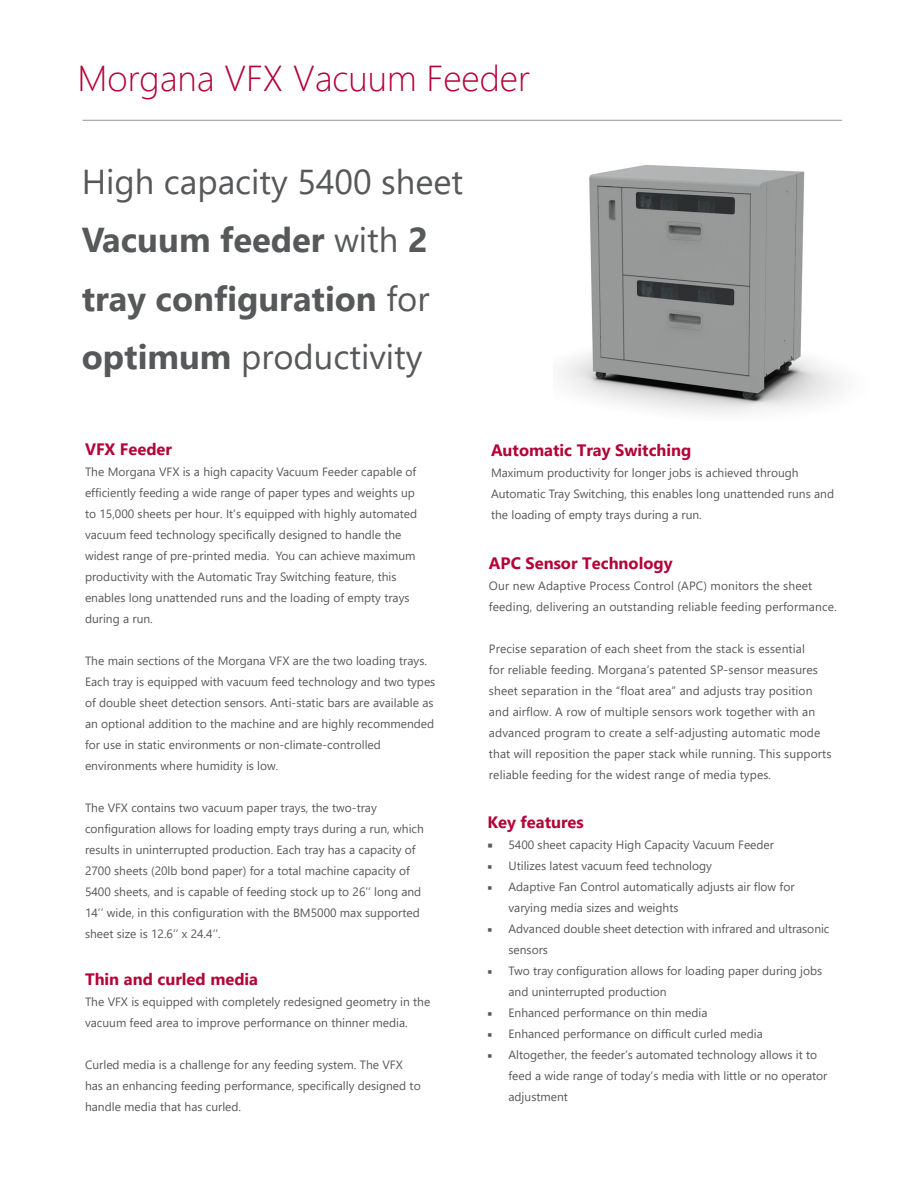
<style>
.page{position:relative;width:918px;height:1188px;background:#fff}
.page>*{position:absolute;margin:0;border:0;box-sizing:border-box;transform-origin:0 0}
.t1{font:300 36px "Segoe UI";color:#b30437}
.Main_body_text_v2_121118{font:34.5px/58.5px "Segoe UI";color:#57585a}
.Headings{font:700 16.5px "Segoe UI";color:#b30437}
.Paragraph_Style_1{font:700 16.5px "Segoe UI";color:#b30437}
.Headings-2{font:12px/21px "Segoe UI";color:#57585a}
.Paragraph_Style_1-2{font:12px/21px "Segoe UI";color:#57585a}
.s1{font-weight:700}
.s2{font-family:"Minion Pro";font-size:13.5px}
.s3{font-family:"Minion Pro"}
</style>
<div class="page">
<img style="left:562px;top:164px;width:280px;height:250px">
<hr style="left:82px;top:120px;width:760px;height:1px;background:#939598">
<p class="t1" style="left:78px;top:44px;width:454px">Morgana VFX Vacuum Feeder</p>
<p class="Main_body_text_v2_121118" style="left:82px;top:149px;width:383px">High capacity 5400 sheet<br><span class="s1">Vacuum feeder</span> with <span class="s1">2 tray configuration</span> for <span class="s1">optimum</span> productivity</p>
<p class="Headings" style="left:85px;top:434px;width:89px">VFX Feeder</p>
<p class="Headings-2" style="left:85px;top:460px;width:334px">The Morgana VFX is a high capacity Vacuum Feeder capable of efficiently feeding a wide range of paper types and weights up to 15,000 sheets per hour. It’s equipped with highly automated vacuum feed technology specifically designed to handle the widest range of pre-printed media. You can achieve maximum productivity with the Automatic Tray Switching feature, this enables long unattended runs and the loading of empty trays during a run.</p>
<p class="Paragraph_Style_1-2" style="left:85px;top:649px;width:352px">The main sections of the Morgana VFX are the two loading trays.<br>Each tray is equipped with vacuum feed technology and two types of double sheet detection sensors. Anti-static bars are available as an optional addition to the machine and are highly recommended for use in static environments or non-climate-controlled environments where humidity is low.</p>
<p class="Paragraph_Style_1-2" style="left:85px;top:796px;width:340px">The VFX contains two vacuum paper trays, the two-tray configuration allows for loading empty trays during a run, which results in uninterrupted production. Each tray has a capacity of 2700 sheets (20lb bond paper) for a total machine capacity of 5400 sheets, and is capable of feeding stock up to 26’’ long and 14’’ wide, in this configuration with the BM5000 max supported sheet size is 12.6’’ x 24.4’’.</p>
<p class="Paragraph_Style_1" style="left:85px;top:964px;width:175px">Thin and curled media</p>
<p class="Paragraph_Style_1-2" style="left:85px;top:990px;width:347px">The VFX is equipped with completely redesigned geometry in the vacuum feed area to improve performance on thinner media.</p>
<p class="Paragraph_Style_1-2" style="left:85px;top:1053px;width:337px">Curled media is a challenge for any feeding system. The VFX has an enhancing feeding performance, specifically designed to handle media that has curled.</p>
<p class="Headings" style="left:491px;top:435px;width:202px">Automatic Tray Switching</p>
<p class="Headings-2" style="left:491px;top:462px;width:345px">Maximum productivity for longer jobs is achieved through<br>Automatic Tray Switching, this enables long unattended runs and the loading of empty trays during a run.</p>
<p class="Paragraph_Style_1" style="left:489px;top:548px;width:185px">APC Sensor Technology</p>
<p class="Paragraph_Style_1-2" style="left:489px;top:574px;width:349px">Our new Adaptive Process Control (APC) monitors the sheet feeding, delivering an outstanding reliable feeding performance.</p>
<p class="Headings-2" style="left:489px;top:637px;width:344px">Precise separation of each sheet from the stack is essential<br>for reliable feeding. Morgana’s patented SP-sensor measures sheet separation in the “float area” and adjusts tray position and airflow. A row of multiple sensors work together with an advanced program to create a self-adjusting automatic mode that will reposition the paper stack while running. This supports reliable feeding for the widest range of media types.</p>
<p class="Headings" style="left:487px;top:807px;width:98px">Key features</p>
<p class="Headings-2" style="left:487px;top:834px;width:288px"><span class="s2">■</span> 5400 sheet capacity High Capacity Vacuum Feeder</p>
<p class="Headings-2" style="left:487px;top:855px;width:226px"><span class="s3">■</span> Utilizes latest vacuum feed technology</p>
<p class="Headings-2" style="left:487px;top:876px;width:309px"><span class="s3">■</span> Adaptive Fan Control automatically adjusts air flow for</p>
<p class="Headings-2" style="left:508px;top:897px;width:172px">varying media sizes and weights</p>
<p class="Headings-2" style="left:508px;top:918px;width:323px;text-indent:-21px"><span class="s3">■</span> Advanced double sheet detection with infrared and ultrasonic sensors</p>
<p class="Headings-2" style="left:508px;top:960px;width:315px;text-indent:-21px"><span class="s3">■</span> Two tray configuration allows for loading paper during jobs and uninterrupted production</p>
<p class="Headings-2" style="left:487px;top:1002px;width:222px"><span class="s3">■</span> Enhanced performance on thin media</p>
<p class="Headings-2" style="left:487px;top:1023px;width:277px"><span class="s3">■</span> Enhanced performance on difficult curled media</p>
<p class="Headings-2" style="left:508px;top:1044px;width:320px;text-indent:-21px"><span class="s3">■</span> Altogether, the feeder’s automated technology allows it to feed a wide range of today’s media with little or no operator adjustment</p>
</div>
